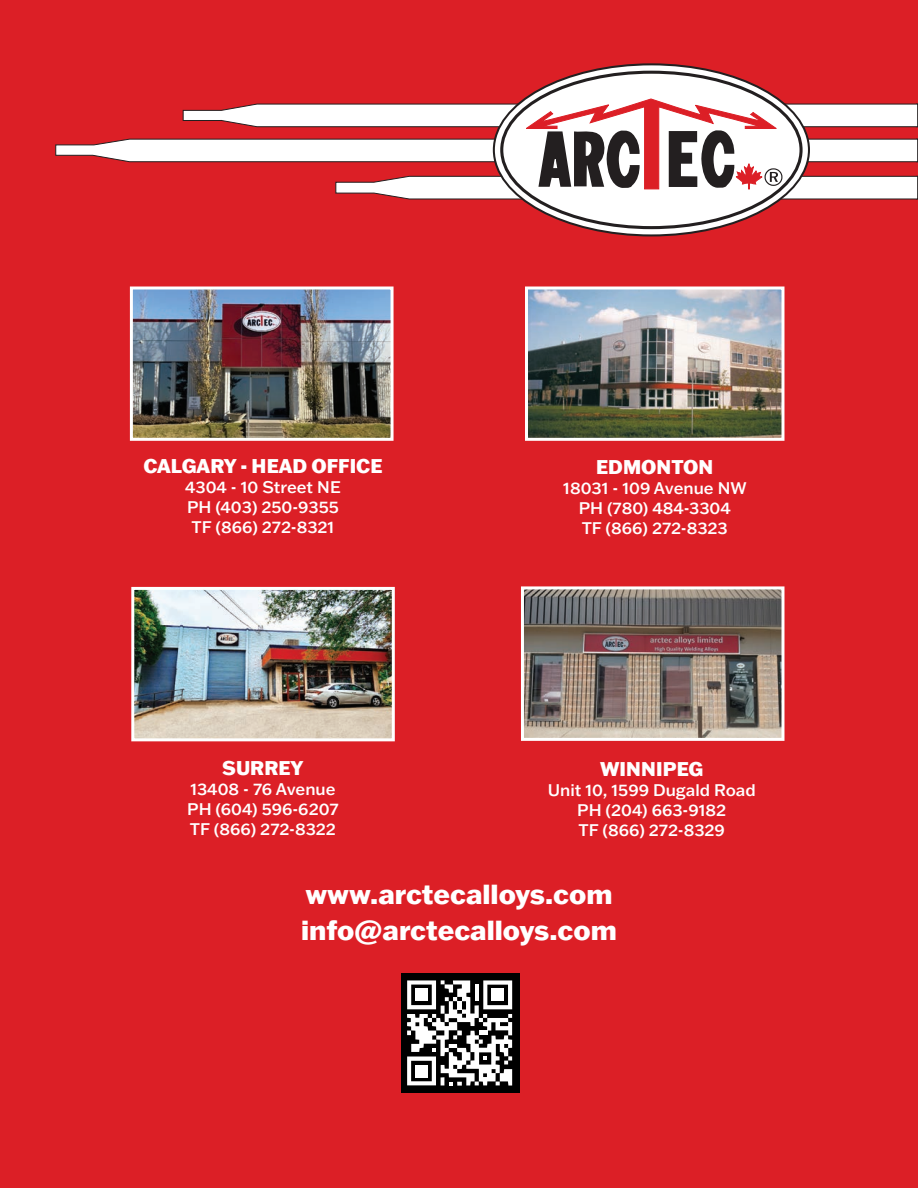
<style>
.page{position:relative;width:918px;height:1188px;background:#dc1f26}
.page>*{position:absolute;margin:0;border:0;box-sizing:border-box;transform-origin:0 0}
.t1{font:800 27px/36px "Franklin Gothic ATF";color:#fff}
.t2{font:800 19.5px "Franklin Gothic ATF";color:#fff}
.t3{font:500 16.5px/19.8px "Franklin Gothic ATF";color:#fff;text-align:center}
</style>
<div class="page">
<div style="left:401px;top:973px;width:118px;height:120px;background:#000"></div>
<svg style="left:407px;top:980px;width:105px;height:106px"></svg>
<div style="left:457px;top:1001px;width:5px;height:9px;background:#fff"></div>
<div style="left:415px;top:989px;width:13px;height:12px;background:#fff"></div>
<div style="left:492px;top:989px;width:12px;height:12px;background:#fff"></div>
<div style="left:416px;top:1065px;width:12px;height:12px;background:#fff"></div>
<img style="left:134px;top:291px;width:256px;height:146px">
<div style="left:130px;top:287px;width:264px;height:154px;border:3px solid #fff"></div>
<img style="left:135px;top:591px;width:256px;height:146px">
<div style="left:131px;top:587px;width:264px;height:154px;border:3px solid #fff"></div>
<img style="left:529px;top:291px;width:251px;height:146px">
<div style="left:525px;top:287px;width:259px;height:154px;border:3px solid #fff"></div>
<img style="left:525px;top:590px;width:255px;height:147px">
<div style="left:521px;top:586px;width:263px;height:155px;border:3px solid #fff"></div>
<svg style="left:494px;top:64px;width:315px;height:171px;fill:#fff"></svg>
<div style="left:502px;top:72px;width:299px;height:156px;background:#fff;border-radius:50%"></div>
<svg style="left:55px;top:98px;width:863px;height:102px"></svg>
<p class="t2" style="left:143px;top:453px;width:241px">CALGARY - HEAD OFFICE</p>
<p class="t3" style="left:185px;top:477px;width:157px;text-align:justify">4304 - 10 Street NE PH (403) 250-9355<br>TF (866) 272-8321</p>
<p class="t2" style="left:222px;top:755px;width:83px">SURREY</p>
<p class="t3" style="left:187px;top:779px;width:153px;text-align:left">13408 - 76 Avenue<br>PH (604) 596-6207<br>TF (866) 272-8322</p>
<p class="t2" style="left:596px;top:454px;width:119px">EDMONTON</p>
<p class="t3" style="left:563px;top:478px;width:185px">18031 - 109 Avenue NW<br>PH (780) 484-3304<br>TF (866) 272-8323</p>
<p class="t2" style="left:600px;top:756px;width:105px">WINNIPEG</p>
<p class="t3" style="left:548px;top:780px;width:209px">Unit 10, 1599 Dugald Road<br>PH (204) 663-9182<br>TF (866) 272-8329</p>
<h1 class="t1" style="left:301px;top:875px;width:317px">www.arctecalloys.com info@arctecalloys.com</h1>
</div>
